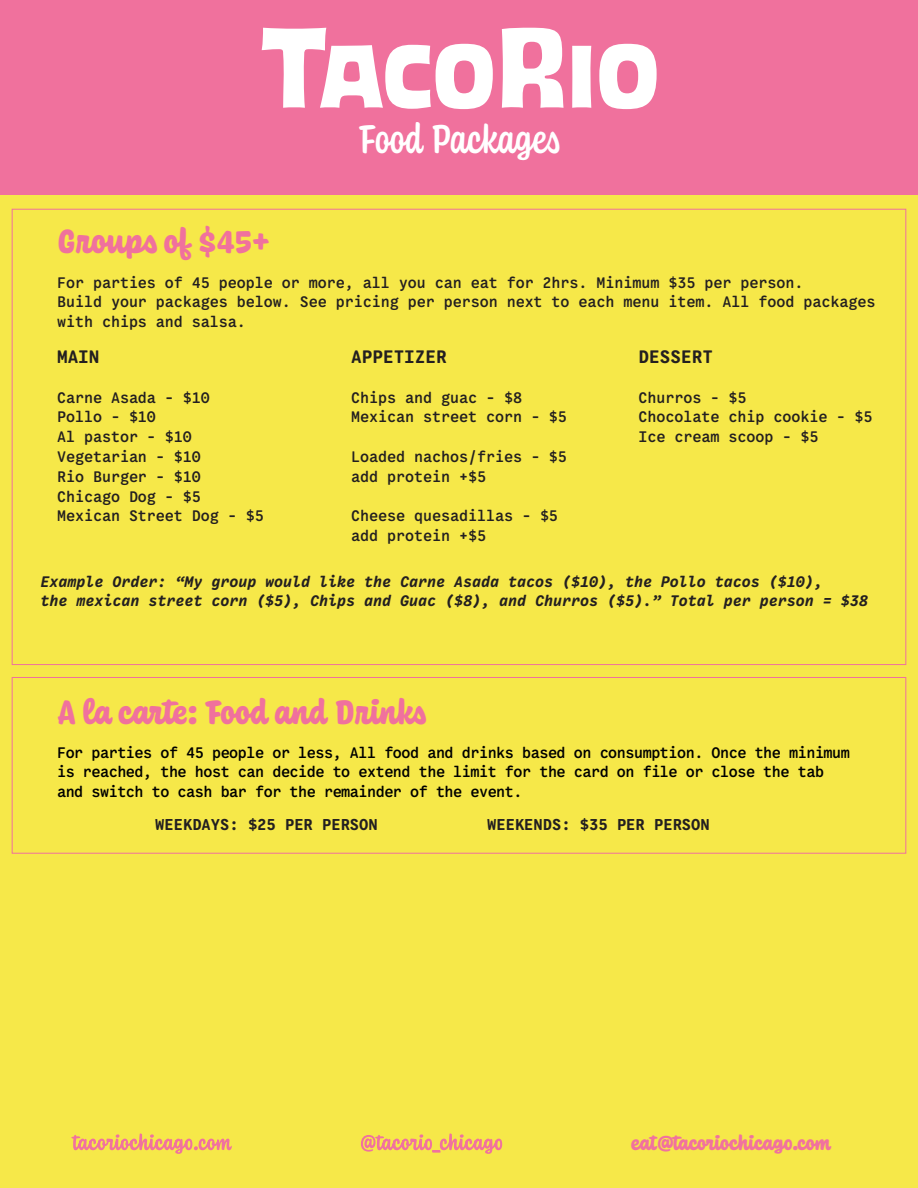
<style>
.page{position:relative;width:918px;height:1188px;background:#f6e849}
.page>*{position:absolute;margin:0;border:0;box-sizing:border-box;transform-origin:0 0}
.t1{font:500 42px "Coniferous";color:#fff}
.t2{font:900 35.4px "Coniferous";letter-spacing:.015em;color:#f0719d}
.t3{font:900 21.15px "Coniferous";color:#f1729e}
.t4{font:700 19.5px "VCTR Monov 0.12";color:#231f20}
.t5{font:700 17.1px "VCTR Monov 0.12";color:#231f20}
.t6{font:500 16.5px/19.8px "VCTR Monov 0.12";color:#231f20}
.t7{font:500 16.5px/19.8px "VCTR Monov 0.12";letter-spacing:-.025em;color:#000}
.t8{font:italic 700 16.5px/19.8px "VCTR Monov 0.12";color:#231f20}
</style>
<div class="page">
<div style="left:0;top:0;width:918px;height:194px;background:#f0719d"></div>
<svg style="left:262px;top:28px;width:395px;height:81px"></svg>
<svg style="left:71px;top:1134px;width:161px;height:20px"></svg>
<svg style="left:361px;top:1134px;width:141px;height:20px"></svg>
<div style="left:12px;top:677px;width:894px;height:177px;border:1px solid #f0719d"></div>
<h2 class="t2" style="left:57px;top:216px;width:214px">Groups of $45+</h2>
<h1 class="t1" style="left:358px;top:110px;width:203px">Food Packages</h1>
<p class="t6" style="left:57px;top:273px;width:820px">For parties of 45 people or more, all you can eat for 2hrs. Minimum $35 per person.<br>Build your packages below. See pricing per person next to each menu item. All food packages with chips and salsa.</p>
<p class="t4" style="left:57px;top:344px;width:44px">MAIN</p>
<p class="t6" style="left:57px;top:388px;width:208px">Carne Asada - $10<br>Pollo - $10<br>Al pastor - $10<br>Vegetarian - $10<br>Rio Burger - $10<br>Chicago Dog - $5<br>Mexican Street Dog - $5</p>
<p class="t4" style="left:351px;top:344px;width:97px">APPETIZER</p>
<p class="t6" style="left:351px;top:388px;width:217px">Chips and guac - $8<br>Mexican street corn - $5</p>
<p class="t6" style="left:351px;top:448px;width:217px">Loaded nachos/fries - $5 add protein +$5</p>
<p class="t6" style="left:351px;top:507px;width:208px">Cheese quesadillas - $5 add protein +$5</p>
<p class="t4" style="left:639px;top:344px;width:76px">DESSERT</p>
<p class="t6" style="left:639px;top:388px;width:235px">Churros - $5<br>Chocolate chip cookie - $5<br>Ice cream scoop - $5</p>
<p class="t8" style="left:41px;top:572px;width:829px">Example Order: “My group would like the Carne Asada tacos ($10), the Pollo tacos ($10),<br>the mexican street corn ($5), Chips and Guac ($8), and Churros ($5).” Total per person = $38</p>
<h2 class="t2" style="left:57px;top:687px;width:373px">A la carte: Food and Drinks</h2>
<p class="t7" style="left:57px;top:743px;width:794px">For parties of 45 people or less, All food and drinks based on consumption. Once the minimum is reached, the host can decide to extend the limit for the card on file or close the tab and switch to cash bar for the remainder of the event.</p>
<p class="t5" style="left:155px;top:813px;width:224px">WEEKDAYS: $25 PER PERSON</p>
<p class="t5" style="left:487px;top:813px;width:224px">WEEKENDS: $35 PER PERSON</p>
<p class="t3" style="left:632px;top:1128px;width:200px">eat@tacoriochicago.com</p>
</div>
